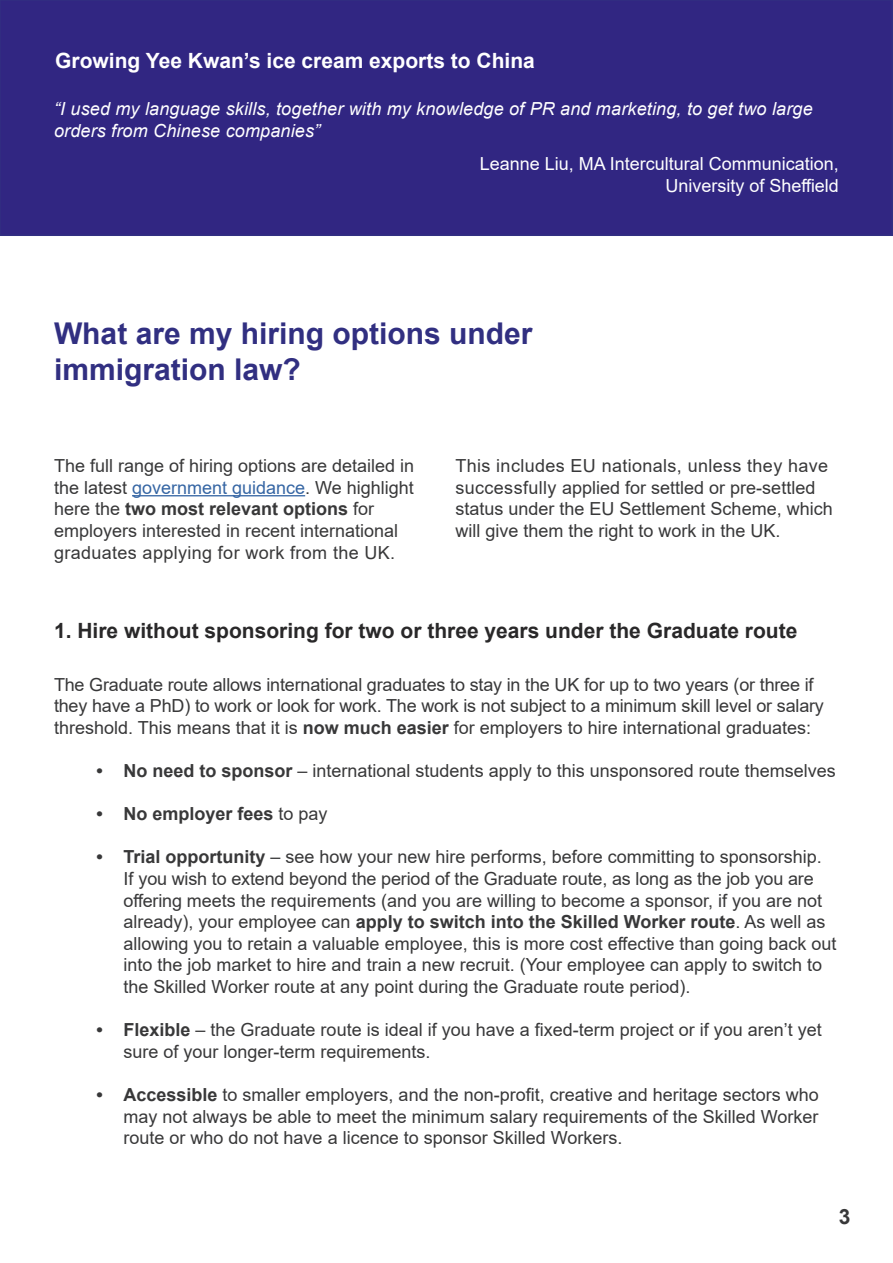
<style>
.page{position:relative;width:893px;height:1263px;background:#fff}
.page>*{position:absolute;margin:0;border:0;box-sizing:border-box;transform-origin:0 0}
.t1{font:700 30px/36px "Arial";color:#312f81}
.t2{font:700 21px "Arial";color:#292829}
.t3{font:700 21px "Arial";color:#fff}
.t4{font:700 21px "Arial";color:#383839}
.t5{font:18px/21.6px "Arial";color:#383839}
.t6{font:italic 18px/21.6px "Arial";letter-spacing:.01em;color:#fff}
.t7{font:18px/21.6px "Arial";color:#fff;text-align:right}
.t8{font:700 18px "Arial";color:#383839}
.s1{color:#3666a4}
.s2{font-weight:700}
.s3{font-weight:400}
</style>
<div class="page">
<hr style="left:132px;top:495px;width:173px;height:1px;background:#3666a4">
<div style="left:0;top:0;width:892px;height:235px;background:#312682"></div>
<div style="left:0;top:0;width:893px;height:236px;border:2px solid #312f81"></div>
<p class="t3" style="left:55px;top:46px;width:481px">Growing Yee Kwan’s ice cream exports to China</p>
<p class="t6" style="left:54px;top:98px;width:760px">“I used my language skills, together with my knowledge of PR and marketing, to get two large orders from Chinese companies”</p>
<p class="t7" style="left:480px;top:153px;width:361px">Leanne Liu, MA Intercultural Communication,<br>University of Sheffield</p>
<h1 class="t1" style="left:54px;top:316px;width:480px">What are my hiring options under immigration law?</h1>
<p class="t5" style="left:54px;top:455px;width:362px">The full range of hiring options are detailed in the latest <span class="s1">government guidance</span>. We highlight here the <span class="s2">two most relevant options</span> for employers interested in recent international graduates applying for work from the UK.</p>
<p class="t5" style="left:455px;top:455px;width:379px">This includes EU nationals, unless they have successfully applied for settled or pre-settled status under the EU Settlement Scheme, which will give them the right to work in the UK.</p>
<p class="t2" style="left:54px;top:616px;width:745px">1. Hire without sponsoring for two or three years under the Graduate route</p>
<p class="t5" style="left:54px;top:673px;width:771px">The Graduate route allows international graduates to stay in the UK for up to two years (or three if they have a PhD) to work or look for work. The work is not subject to a minimum skill level or salary threshold. This means that it is <span class="s2">now much easier</span> for employers to hire international graduates:</p>
<p class="t5" style="left:97px;top:760px;width:741px"><span class="s2">• No need to sponsor</span> – international students apply to this unsponsored route themselves</p>
<p class="t8" style="left:97px;top:801px;width:233px">• No employer fees <span class="s3">to pay</span></p>
<p class="t5" style="left:124px;top:846px;width:714px;text-indent:-27px"><span class="s2">• Trial opportunity</span> – see how your new hire performs, before committing to sponsorship.<br>If you wish to extend beyond the period of the Graduate route, as long as the job you are offering meets the requirements (and you are willing to become a sponsor, if you are not already), your employee can <span class="s2">apply to switch into the Skilled Worker route</span>. As well as allowing you to retain a valuable employee, this is more cost effective than going back out into the job market to hire and train a new recruit. (Your employee can apply to switch to the Skilled Worker route at any point during the Graduate route period).</p>
<p class="t5" style="left:124px;top:1019px;width:700px;text-indent:-27px"><span class="s2">• Flexible</span> – the Graduate route is ideal if you have a fixed-term project or if you aren’t yet sure of your longer-term requirements.</p>
<p class="t5" style="left:124px;top:1084px;width:697px;text-align:justify;text-indent:-27px"><span class="s2">• Accessible</span> to smaller employers, and the non-profit, creative and heritage sectors who may not always be able to meet the minimum salary requirements of the Skilled Worker route or who do not have a licence to sponsor Skilled Workers.</p>
<p class="t4" style="left:839px;top:1202px;width:13px">3</p>
</div>
